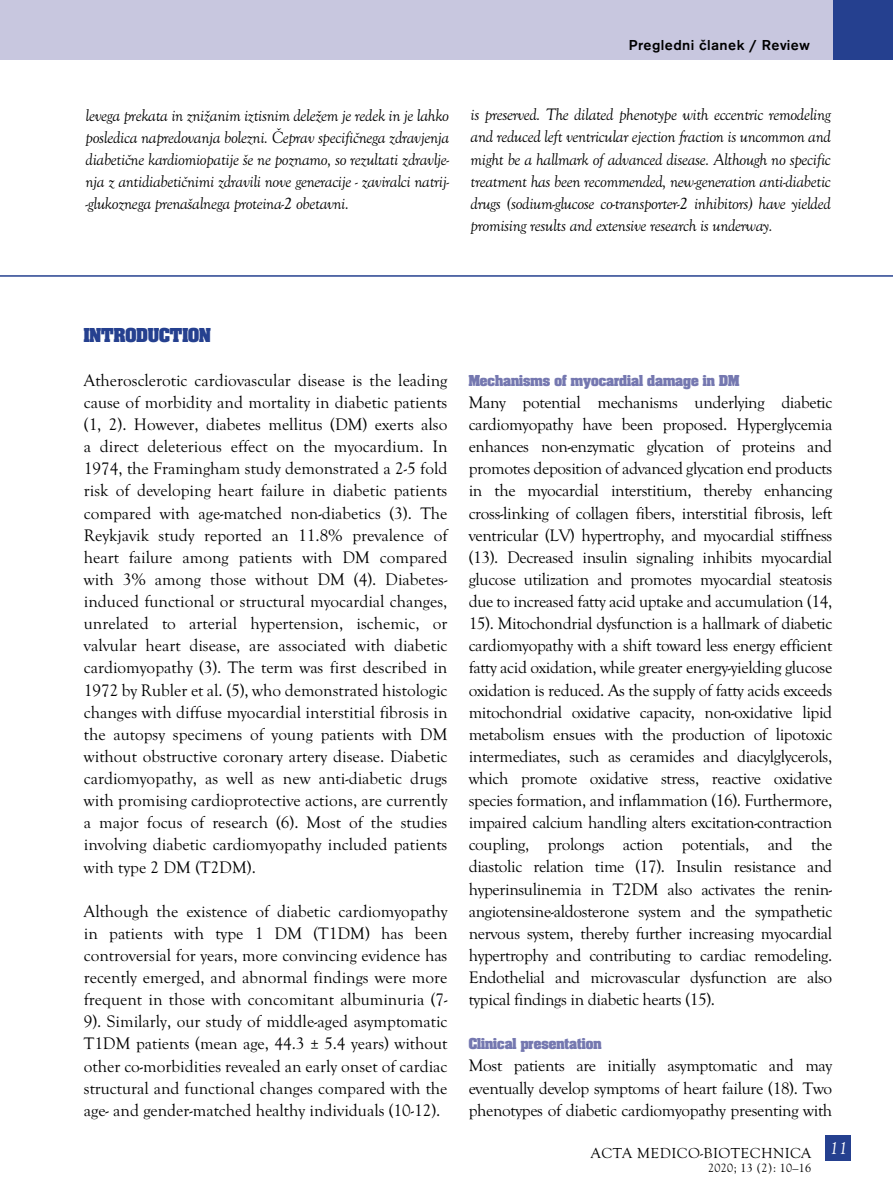
<style>
.page{position:relative;width:893px;height:1191px;background:#fff}
.page>*{position:absolute;margin:0;border:0;box-sizing:border-box;transform-origin:0 0}
.t1{font:700 21px "Aachen PCE";color:#25408f}
.t2{font:italic 18px "Goudy Old Sty TCE";color:#fff}
.t3{font:17.25px/22px "Goudy Old Sty TCE";letter-spacing:-.01em;color:#000;text-align:justify}
.t4{font:italic 17.25px/22px "Goudy Old Sty TCE";letter-spacing:-.02em;color:#000;text-align:justify}
.t5{font:700 16.5px "Aachen PCE";color:#7578b0}
.t6{font:500 15px "Accius TCE";letter-spacing:.025em;color:#000}
.t7{font:15px "Goudy Old Sty TCE";letter-spacing:.025em;color:#000}
.t8{font:12px "MM Goudy";letter-spacing:.025em;color:#000}
</style>
<div class="page">
<div style="left:825px;top:1135px;width:26px;height:26px;background:#25408f"></div>
<div style="left:0;top:0;width:833px;height:60px;background:#c8c7df"></div>
<div style="left:833px;top:0;width:60px;height:60px;background:#25408f"></div>
<hr style="left:0;top:275px;width:893px;height:2px;background:#25408f">
<p class="t6" style="left:629px;top:36px;width:182px">Pregledni članek / Review</p>
<p class="t4" style="left:86px;top:104px;width:365px">levega prekata in znižanim iztisnim deležem je redek in je lahko posledica napredovanja bolezni. Čeprav specifičnega zdravjenja diabetične kardiomiopatije še ne poznamo, so rezultati zdravlje&shy;nja z antidiabetičnimi zdravili nove generacije - zaviralci natrij--glukoznega prenašalnega proteina-2 obetavni.</p>
<p class="t4" style="left:471px;top:104px;width:362px">is preserved. The dilated phenotype with eccentric remodeling and reduced left ventricular ejection fraction is uncommon and might be a hallmark of advanced disease. Although no specific treatment has been recommended, new-generation anti-diabetic drugs (sodium-glucose co-transporter-2 inhibitors) have yielded promising results and extensive research is underway.</p>
<p class="t1" style="left:84px;top:324px;width:128px">INTRODUCTION</p>
<p class="t3" style="left:84px;top:369px;width:365px">Atherosclerotic cardiovascular disease is the leading cause of morbidity and mortality in diabetic patients (1, 2). However, diabetes mellitus (DM) exerts also a direct deleterious effect on the myocardium. In 1974, the Framingham study demonstrated a 2-5 fold risk of developing heart failure in diabetic patients compared with age-matched non-diabetics (3). The Reykjavik study reported an 11.8% prevalence of heart failure among patients with DM compared with 3% among those without DM (4). Diabetes&shy;induced functional or structural myocardial changes, unrelated to arterial hypertension, ischemic, or valvular heart disease, are associated with diabetic cardiomyopathy (3). The term was first described in 1972 by Rubler et al. (5), who demonstrated histologic changes with diffuse myocardial interstitial fibrosis in the autopsy specimens of young patients with DM without obstructive coronary artery disease. Diabetic cardiomyopathy, as well as new anti-diabetic drugs with promising cardioprotective actions, are currently a major focus of research (6). Most of the studies involving diabetic cardiomyopathy included patients with type 2 DM (T2DM).</p>
<p class="t3" style="left:84px;top:900px;width:365px">Although the existence of diabetic cardiomyopathy in patients with type 1 DM (T1DM) has been controversial for years, more convincing evidence has recently emerged, and abnormal findings were more frequent in those with concomitant albuminuria (7- 9). Similarly, our study of middle-aged asymptomatic T1DM patients (mean age, 44.3 ± 5.4 years) without other co-morbidities revealed an early onset of cardiac structural and functional changes compared with the age- and gender-matched healthy individuals (10-12).</p>
<p class="t5" style="left:469px;top:372px;width:272px">Mechanisms of myocardial damage in DM</p>
<p class="t3" style="left:469px;top:391px;width:365px">Many potential mechanisms underlying diabetic cardiomyopathy have been proposed. Hyperglycemia enhances non-enzymatic glycation of proteins and promotes deposition of advanced glycation end products in the myocardial interstitium, thereby enhancing cross-linking of collagen fibers, interstitial fibrosis, left ventricular (LV) hypertrophy, and myocardial stiffness (13). Decreased insulin signaling inhibits myocardial glucose utilization and promotes myocardial steatosis due to increased fatty acid uptake and accumulation (14, 15). Mitochondrial dysfunction is a hallmark of diabetic cardiomyopathy with a shift toward less energy efficient fatty acid oxidation, while greater energy-yielding glucose oxidation is reduced. As the supply of fatty acids exceeds mitochondrial oxidative capacity, non-oxidative lipid metabolism ensues with the production of lipotoxic intermediates, such as ceramides and diacylglycerols, which promote oxidative stress, reactive oxidative species formation, and inflammation (16). Furthermore, impaired calcium handling alters excitation-contraction coupling, prolongs action potentials, and the diastolic relation time (17). Insulin resistance and hyperinsulinemia in T2DM also activates the renin&shy;angiotensine-aldosterone system and the sympathetic nervous system, thereby further increasing myocardial hypertrophy and contributing to cardiac remodeling.<br>Endothelial and microvascular dysfunction are also typical findings in diabetic hearts (15).</p>
<p class="t5" style="left:469px;top:1035px;width:134px">Clinical presentation</p>
<p class="t3" style="left:469px;top:1055px;width:365px">Most patients are initially asymptomatic and may eventually develop symptoms of heart failure (18). Two phenotypes of diabetic cardiomyopathy presenting with</p>
<p class="t7" style="left:591px;top:1144px;width:222px">ACTA MEDICO-BIOTECHNICA</p>
<p class="t8" style="left:708px;top:1160px;width:105px">2020; 13 (2): 10–16</p>
<p class="t2" style="left:829px;top:1138px;width:19px">11</p>
</div>
